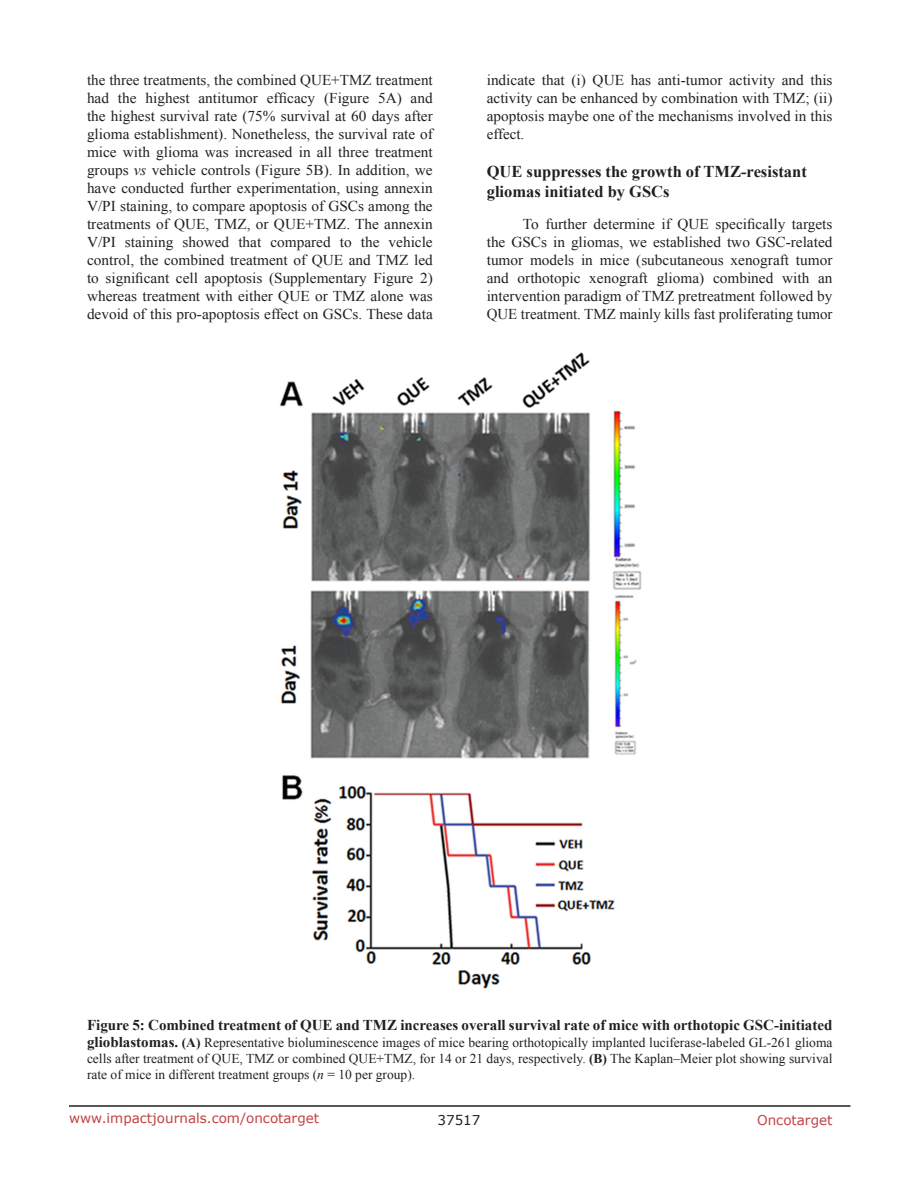
<style>
.page{position:relative;width:918px;height:1188px;background:#fff}
.page>*{position:absolute;margin:0;border:0;box-sizing:border-box;transform-origin:0 0}
.SubHeading{font:700 16.5px/19.8px "Times New Roman";color:#231f20}
.BodyText{font:15px/18px "Times New Roman";color:#231f20;text-align:justify}
.figuretext{font:700 15px "Times New Roman";color:#231f20}
.figuretext-2{font:13.5px/16.2px "Times New Roman";color:#231f20;text-align:justify}
.t1{font:13.5px "Verdana";color:#c24141}
.t2{font:13.5px "Verdana";color:#231f20}
.s1{font-style:italic}
.s2{font-weight:700;font-size:15px}
.s3{font-weight:700}
</style>
<div class="page">
<hr style="left:69px;top:1105px;width:781px;height:2px;background:#231f20">
<img style="left:279px;top:352px;width:363px;height:637px">
<p class="BodyText" style="left:87px;top:71px;width:347px">the three treatments, the combined QUE+TMZ treatment had the highest antitumor efficacy (Figure 5A) and the highest survival rate (75% survival at 60 days after glioma establishment). Nonetheless, the survival rate of mice with glioma was increased in all three treatment groups <span class="s1">vs</span> vehicle controls (Figure 5B). In addition, we have conducted further experimentation, using annexin V/PI staining, to compare apoptosis of GSCs among the treatments of QUE, TMZ, or QUE+TMZ. The annexin V/PI staining showed that compared to the vehicle control, the combined treatment of QUE and TMZ led to significant cell apoptosis (Supplementary Figure 2) whereas treatment with either QUE or TMZ alone was devoid of this pro-apoptosis effect on GSCs. These data</p>
<p class="BodyText" style="left:487px;top:71px;width:347px">indicate that (i) QUE has anti-tumor activity and this activity can be enhanced by combination with TMZ; (ii) apoptosis maybe one of the mechanisms involved in this effect.</p>
<p class="SubHeading" style="left:487px;top:161px;width:322px">QUE suppresses the growth of TMZ-resistant gliomas initiated by GSCs</p>
<p class="BodyText" style="left:487px;top:214px;width:347px;text-indent:36px">To further determine if QUE specifically targets the GSCs in gliomas, we established two GSC-related tumor models in mice (subcutaneous xenograft tumor and orthotopic xenograft glioma) combined with an intervention paradigm of TMZ pretreatment followed by QUE treatment. TMZ mainly kills fast proliferating tumor</p>
<p class="figuretext" style="left:87px;top:1015px;width:747px">Figure 5: Combined treatment of QUE and TMZ increases overall survival rate of mice with orthotopic GSC-initiated</p>
<p class="figuretext-2" style="left:87px;top:1034px;width:747px"><span class="s2">glioblastomas.</span> <span class="s3">(A)</span> Representative bioluminescence images of mice bearing orthotopically implanted luciferase-labeled GL-261 glioma cells after treatment of QUE, TMZ or combined QUE+TMZ, for 14 or 21 days, respectively. <span class="s3">(B)</span> The Kaplan–Meier plot showing survival rate of mice in different treatment groups (<span class="s1">n</span> = 10 per group).</p>
<p class="t1" style="left:69px;top:1109px;width:252px">www.impactjournals.com/oncotarget</p>
<p class="t2" style="left:438px;top:1111px;width:44px">37517</p>
<p class="t1" style="left:757px;top:1111px;width:77px">Oncotarget</p>
</div>
